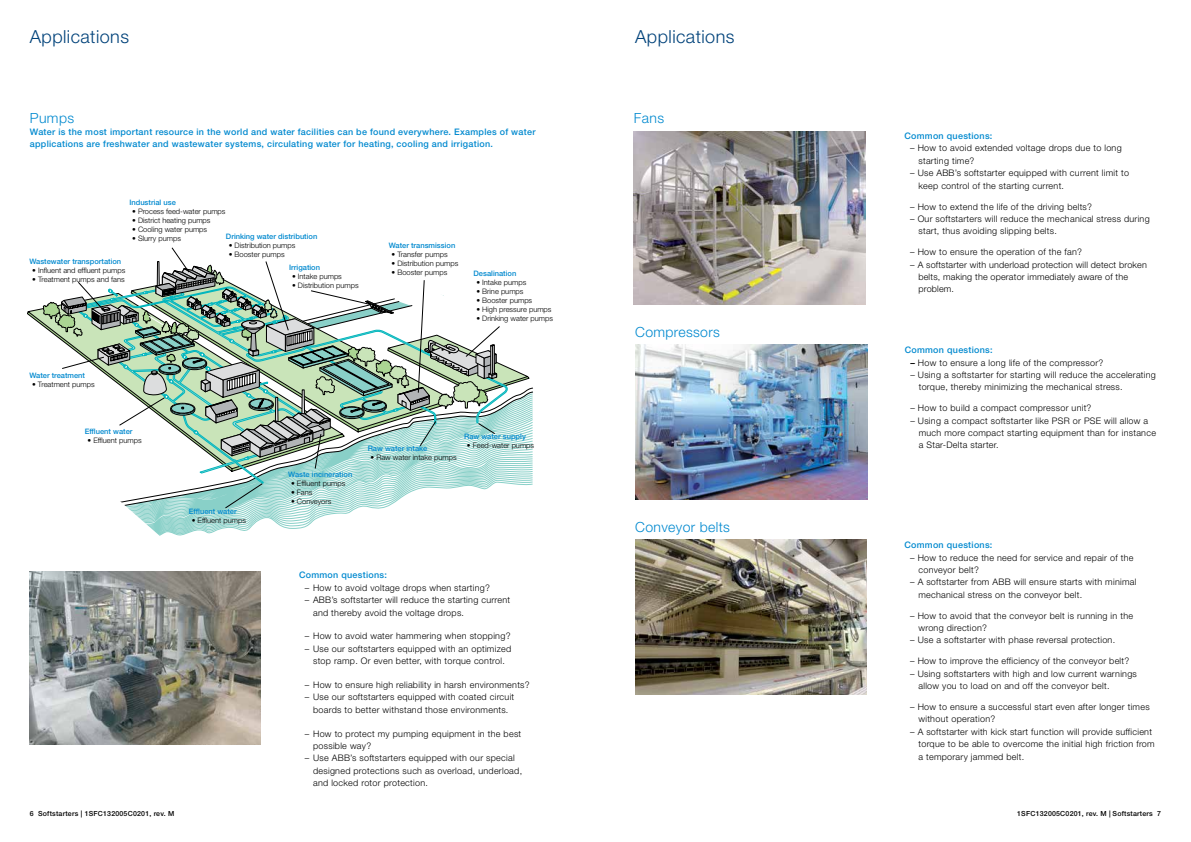
<style>
.page{position:relative;width:1191px;height:842px;background:#fff}
.page>*{position:absolute;margin:0;border:0;box-sizing:border-box;transform-origin:0 0}
.t1{font:300 18px "Helvetica Neue LT Std";letter-spacing:.025em;color:#00427a}
.t2{font:300 14px "Helvetica Neue LT Std";letter-spacing:.025em;color:#0089cf}
.t3{font:300 9px/12.4px "Helvetica Neue LT Std";letter-spacing:.03em;color:#000}
.t4{font:500 9px/12.4px "Helvetica Neue LT Std";letter-spacing:.03em;color:#0089cf}
.t5{font:300 7.5px "Helvetica Neue LT Std";color:#000}
.t6{font:500 7.5px "Helvetica Neue LT Std";color:#0089cf}
.t7{font:500 7px "Helvetica Neue LT Std";letter-spacing:.03em;color:#000}
.s1{font-weight:500}
</style>
<div class="page">
<img style="left:30px;top:572px;width:230px;height:173px">
<img style="left:635px;top:344px;width:232px;height:156px">
<img style="left:635px;top:539px;width:231px;height:155px">
<img style="left:634px;top:131px;width:231px;height:174px">
<svg style="left:43px;top:247px;width:486px;height:289px"></svg>
<h1 class="t1" style="left:30px;top:25px;width:101px">Applications</h1>
<h1 class="t1" style="left:635px;top:25px;width:101px">Applications</h1>
<h2 class="t2" style="left:30px;top:110px;width:46px">Pumps</h2>
<h2 class="t2" style="left:634px;top:110px;width:32px">Fans</h2>
<p class="t4" style="left:30px;top:125px;width:507px">Water is the most important resource in the world and water facilities can be found everywhere. Examples of water applications are freshwater and wastewater systems, circulating water for heating, cooling and irrigation.</p>
<p class="t6" style="left:129px;top:198px;width:48px">Industrial use</p>
<p class="t5" style="left:132px;top:207px;width:95px">• Process feed-water pumps</p>
<p class="t5" style="left:132px;top:216px;width:80px">• District heating pumps</p>
<p class="t5" style="left:132px;top:225px;width:77px">• Cooling water pumps</p>
<p class="t5" style="left:132px;top:234px;width:50px">• Slurry pumps</p>
<p class="t6" style="left:226px;top:231px;width:93px">Drinking water distribution</p>
<p class="t5" style="left:229px;top:240px;width:68px">• Distribution pumps</p>
<p class="t5" style="left:229px;top:249px;width:57px">• Booster pumps</p>
<p class="t6" style="left:29px;top:256px;width:93px">Wastewater transportation</p>
<p class="t5" style="left:32px;top:265px;width:95px">• Influent and effluent pumps</p>
<p class="t5" style="left:32px;top:274px;width:94px">• Treatment pumps and fans</p>
<p class="t6" style="left:289px;top:263px;width:32px">Irrigation</p>
<p class="t5" style="left:292px;top:272px;width:51px">• Intake pumps</p>
<p class="t5" style="left:292px;top:281px;width:68px">• Distribution pumps</p>
<p class="t6" style="left:389px;top:241px;width:68px">Water transmission</p>
<p class="t5" style="left:391px;top:250px;width:57px">• Transfer pumps</p>
<p class="t5" style="left:391px;top:259px;width:68px">• Distribution pumps</p>
<p class="t5" style="left:391px;top:268px;width:57px">• Booster pumps</p>
<p class="t6" style="left:473px;top:269px;width:44px">Desalination</p>
<p class="t5" style="left:476px;top:278px;width:51px">• Intake pumps</p>
<p class="t5" style="left:476px;top:287px;width:49px">• Brine pumps</p>
<p class="t5" style="left:476px;top:296px;width:57px">• Booster pumps</p>
<p class="t5" style="left:476px;top:305px;width:77px">• High pressure pumps</p>
<p class="t5" style="left:476px;top:314px;width:78px">• Drinking water pumps</p>
<p class="t6" style="left:29px;top:371px;width:57px">Water treatment</p>
<p class="t5" style="left:32px;top:380px;width:64px">• Treatment pumps</p>
<p class="t6" style="left:85px;top:427px;width:49px">Effluent water</p>
<p class="t5" style="left:87px;top:436px;width:56px">• Effluent pumps</p>
<p class="t6" style="left:189px;top:506px;width:49px">Effluent water</p>
<p class="t5" style="left:192px;top:515px;width:56px">• Effluent pumps</p>
<p class="t6" style="left:288px;top:470px;width:66px">Waste incineration</p>
<p class="t5" style="left:291px;top:479px;width:56px">• Effluent pumps</p>
<p class="t5" style="left:291px;top:488px;width:23px">• Fans</p>
<p class="t5" style="left:291px;top:497px;width:42px">• Conveyors</p>
<p class="t6" style="left:368px;top:444px;width:61px">Raw water intake</p>
<p class="t5" style="left:370px;top:453px;width:88px">• Raw water intake pumps</p>
<p class="t6" style="left:464px;top:432px;width:63px">Raw water supply</p>
<p class="t5" style="left:467px;top:441px;width:69px">• Feed-water pumps</p>
<p class="t4" style="left:299px;top:569px;width:90px">Common questions:</p>
<p class="t3" style="left:305px;top:581px;width:187px">– How to avoid voltage drops when starting?</p>
<p class="t3" style="left:313px;top:594px;width:199px;text-indent:-8px">– ABB’s softstarter will reduce the starting current and thereby avoid the voltage drops.</p>
<p class="t3" style="left:305px;top:630px;width:207px">– How to avoid water hammering when stopping?</p>
<p class="t3" style="left:305px;top:642px;width:208px;text-align:center">– Use our softstarters equipped with an optimized stop ramp. Or even better, with torque control.</p>
<p class="t3" style="left:305px;top:678px;width:226px">– How to ensure high reliability in harsh environments?</p>
<p class="t3" style="left:305px;top:691px;width:211px;text-align:center">– Use our softstarters equipped with coated circuit boards to better withstand those environments.</p>
<p class="t3" style="left:313px;top:727px;width:210px;text-indent:-8px">– How to protect my pumping equipment in the best possible way?</p>
<p class="t3" style="left:313px;top:752px;width:211px;text-indent:-8px">– Use ABB’s softstarters equipped with our special designed protections such as overload, underload, and locked rotor protection.</p>
<h2 class="t2" style="left:635px;top:324px;width:86px">Compressors</h2>
<h2 class="t2" style="left:635px;top:519px;width:96px">Conveyor belts</h2>
<p class="t4" style="left:904px;top:129px;width:90px">Common questions:</p>
<p class="t3" style="left:918px;top:142px;width:205px;text-indent:-8px">– How to avoid extended voltage drops due to long starting time?</p>
<p class="t3" style="left:918px;top:167px;width:212px;text-indent:-8px">– Use ABB’s softstarter equipped with current limit to keep control of the starting current.</p>
<p class="t3" style="left:910px;top:200px;width:183px">– How to extend the life of the driving belts?</p>
<p class="t3" style="left:918px;top:212px;width:233px;text-indent:-8px">– Our softstarters will reduce the mechanical stress during start, thus avoiding slipping belts.</p>
<p class="t3" style="left:910px;top:246px;width:173px">– How to ensure the operation of the fan?</p>
<p class="t3" style="left:918px;top:258px;width:230px;text-indent:-8px">– A softstarter with underload protection will detect broken belts, making the operator immediately aware of the problem.</p>
<p class="t4" style="left:904px;top:344px;width:90px">Common questions:</p>
<p class="t3" style="left:910px;top:356px;width:194px"><span class="s1">–</span> How to ensure a long life of the compressor?</p>
<p class="t3" style="left:918px;top:368px;width:239px;text-indent:-8px">– Using a softstarter for starting will reduce the accelerating torque, thereby minimizing the mechanical stress.</p>
<p class="t3" style="left:910px;top:402px;width:183px">– How to build a compact compressor unit?</p>
<p class="t3" style="left:918px;top:414px;width:239px;text-indent:-8px">– Using a compact softstarter like PSR or PSE will allow a much more compact starting equipment than for instance a Star-Delta starter.</p>
<p class="t4" style="left:904px;top:539px;width:90px">Common questions:</p>
<p class="t3" style="left:918px;top:551px;width:216px;text-indent:-8px">– How to reduce the need for service and repair of the conveyor belt?</p>
<p class="t3" style="left:918px;top:576px;width:219px;text-indent:-8px">– A softstarter from ABB will ensure starts with minimal mechanical stress on the conveyor belt.</p>
<p class="t3" style="left:918px;top:609px;width:216px;text-indent:-8px">– How to avoid that the conveyor belt is running in the wrong direction?</p>
<p class="t3" style="left:910px;top:634px;width:207px">– Use a softstarter with phase reversal protection.</p>
<p class="t3" style="left:910px;top:655px;width:221px">– How to improve the efficiency of the conveyor belt?</p>
<p class="t3" style="left:918px;top:667px;width:220px;text-indent:-8px">– Using softstarters with high and low current warnings allow you to load on and off the conveyor belt.</p>
<p class="t3" style="left:918px;top:700px;width:233px;text-indent:-8px">– How to ensure a successful start even after longer times without operation?</p>
<p class="t3" style="left:918px;top:725px;width:238px;text-indent:-8px">– A softstarter with kick start function will provide sufficient torque to be able to overcome the initial high friction from a temporary jammed belt.</p>
<p class="t7" style="left:30px;top:809px;width:146px">6 Softstarters | 1SFC132005C0201, rev. M</p>
<p class="t7" style="left:1017px;top:809px;width:145px">1SFC132005C0201, rev. M | Softstarters 7</p>
</div>
